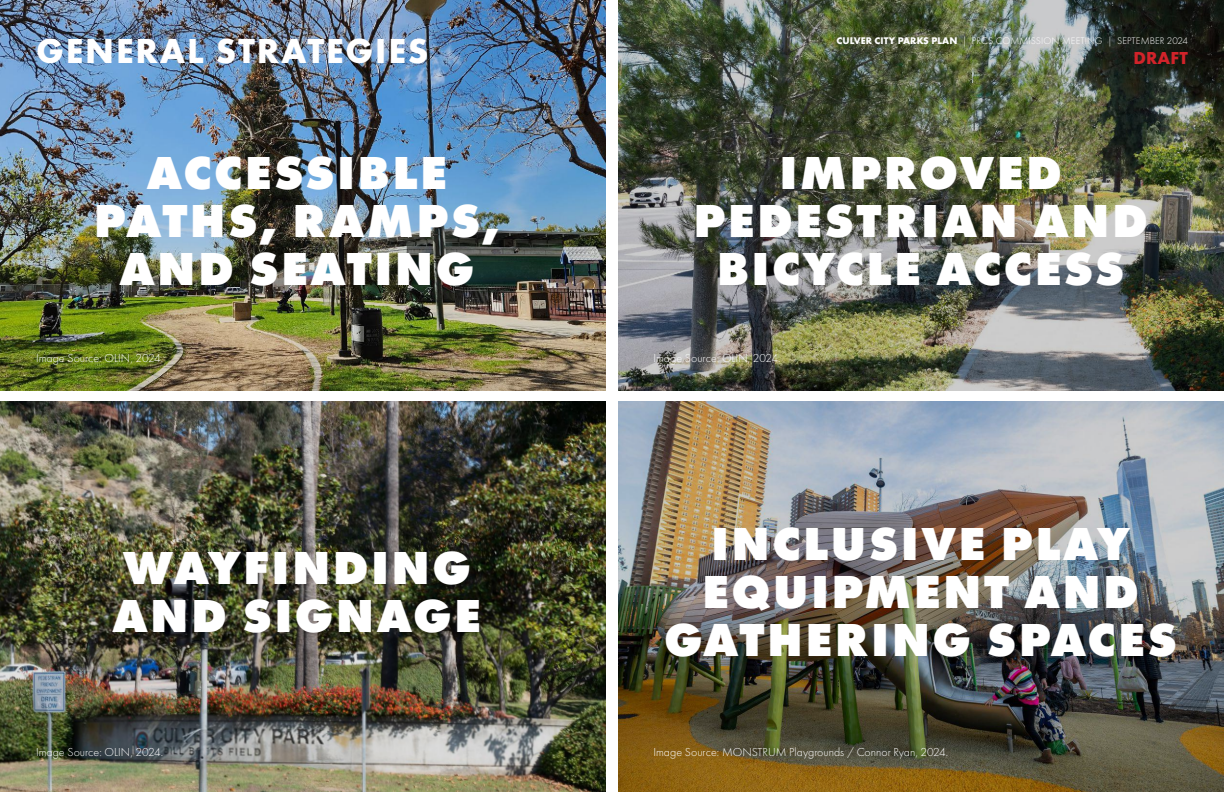
<style>
.page{position:relative;width:1224px;height:792px;background:#fff}
.page>*{position:absolute;margin:0;border:0;box-sizing:border-box;transform-origin:0 0}
.t1{font:800 48px/48px "Futura PT";letter-spacing:.05em;color:#fff;text-align:center}
.t2{font:700 36px "Futura PT";letter-spacing:.05em;color:#fff}
.t3{font:700 18px "Futura PT";letter-spacing:.01em;color:#d2232a}
.t4{font:300 12px "Futura PT";color:#fff}
.t5{font:300 10px "Futura PT";letter-spacing:.01em;color:#fff}
.s1{font-weight:700}
</style>
<div class="page">
<img style="left:0;top:0;width:606px;height:390px">
<img style="left:618px;top:0;width:606px;height:390px">
<img style="left:0;top:402px;width:606px;height:390px">
<img style="left:618px;top:402px;width:606px;height:390px">
<p class="t2" style="left:36px;top:28px;width:394px">GENERAL STRATEGIES</p>
<p class="t5" style="left:837px;top:35px;width:353px"><span class="s1">CULVER CITY PARKS PLAN</span> | PRCS COMMISSION MEETING | SEPTEMBER 2024</p>
<p class="t3" style="left:1133px;top:47px;width:56px">DRAFT</p>
<p class="t1" style="left:94px;top:148px;width:408px">ACCESSIBLE<br>PATHS, RAMPS,<br>AND SEATING</p>
<p class="t1" style="left:693px;top:148px;width:456px">IMPROVED<br>PEDESTRIAN AND<br>BICYCLE ACCESS</p>
<p class="t4" style="left:36px;top:351px;width:129px">Image Source: OLIN, 2024.</p>
<p class="t1" style="left:113px;top:543px;width:370px;text-align:left">WAYFINDING<br>AND SIGNAGE</p>
<p class="t4" style="left:36px;top:745px;width:129px">Image Source: OLIN, 2024.</p>
<p class="t4" style="left:653px;top:351px;width:129px">Image Source: OLIN, 2024.</p>
<p class="t1" style="left:664px;top:519px;width:514px">INCLUSIVE PLAY<br>EQUIPMENT AND<br>GATHERING SPACES</p>
<p class="t4" style="left:653px;top:745px;width:296px">Image Source: MONSTRUM Playgrounds / Connor Ryan, 2024.</p>
</div>
